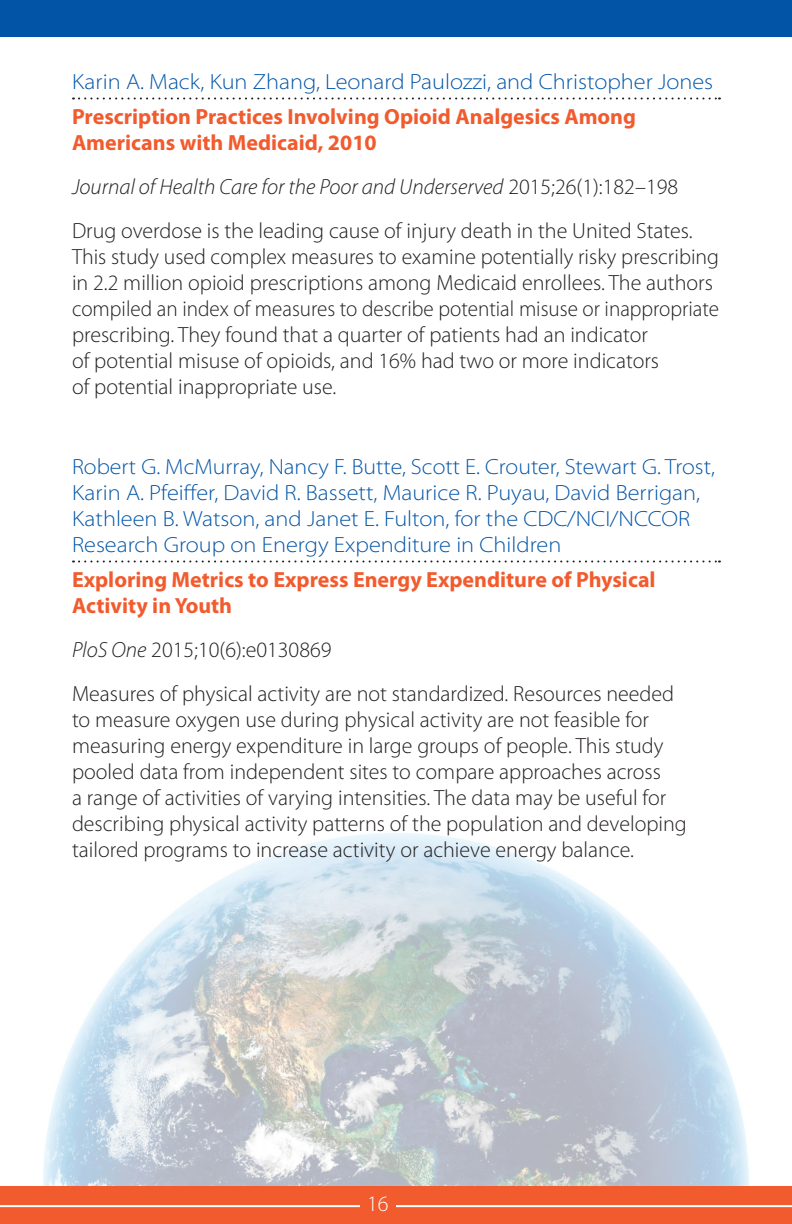
<style>
.page{position:relative;width:792px;height:1224px;background:#fff}
.page>*{position:absolute;margin:0;border:0;box-sizing:border-box;transform-origin:0 0}
.t1{font:300 22px/26px "Myriad Pro";color:#231f20}
.t2{font:300 semi-expanded 22px/26px "Myriad Pro";color:#0154a6}
.t3{font:700 22px/26px "Myriad Pro";color:#f15b2e}
.t4{font:italic 300 22px "Myriad Pro";color:#231f20}
.t5{font:300 22px "Myriad Pro";color:#fff}
.s1{font-style:normal}
.s2{font-style:italic}
</style>
<div class="page">
<img style="left:0;top:833px;width:792px;height:354px">
<div style="left:0;top:1187px;width:792px;height:37px;background:#f15b2e"></div>
<div style="left:0;top:0;width:792px;height:36px;background:#0154a6"></div>
<hr style="left:0;top:1205px;width:360px;height:2px;background:#fff">
<hr style="left:396px;top:1205px;width:396px;height:2px;background:#fff">
<svg style="left:73px;top:98px;width:647px;height:2px"></svg>
<svg style="left:73px;top:560px;width:647px;height:2px"></svg>
<p class="t2" style="left:72px;top:68px;width:643px">Karin A. Mack, Kun Zhang, Leonard Paulozzi, and Christopher Jones</p>
<h4 class="t3" style="left:72px;top:103px;width:566px">Prescription Practices Involving Opioid Analgesics Among<br>Americans with Medicaid, 2010</h4>
<p class="t4" style="left:72px;top:175px;width:608px">Journal of Health Care for the Poor and Underserved <span class="s1">2015;26(1):182–198</span></p>
<p class="t1" style="left:72px;top:218px;width:649px">Drug overdose is the leading cause of injury death in the United States.<br>This study used complex measures to examine potentially risky prescribing in 2.2 million opioid prescriptions among Medicaid enrollees. The authors compiled an index of measures to describe potential misuse or inappropriate prescribing. They found that a quarter of patients had an indicator<br>of potential misuse of opioids, and 16% had two or more indicators<br>of potential inappropriate use.</p>
<p class="t2" style="left:72px;top:453px;width:644px">Robert G. McMurray, Nancy F. Butte, Scott E. Crouter, Stewart G. Trost, Karin A. Pfeiffer, David R. Bassett, Maurice R. Puyau, David Berrigan, Kathleen B. Watson, and Janet E. Fulton, for the CDC/NCI/NCCOR Research Group on Energy Expenditure in Children</p>
<h4 class="t3" style="left:72px;top:566px;width:585px">Exploring Metrics to Express Energy Expenditure of Physical<br>Activity in Youth</h4>
<p class="t1" style="left:72px;top:637px;width:261px"><span class="s2">PloS One</span> 2015;10(6):e0130869</p>
<p class="t1" style="left:72px;top:681px;width:616px">Measures of physical activity are not standardized. Resources needed to measure oxygen use during physical activity are not feasible for measuring energy expenditure in large groups of people. This study pooled data from independent sites to compare approaches across<br>a range of activities of varying intensities. The data may be useful for describing physical activity patterns of the population and developing tailored programs to increase activity or achieve energy balance.</p>
<p class="t5" style="left:367px;top:1192px;width:23px">16</p>
</div>
